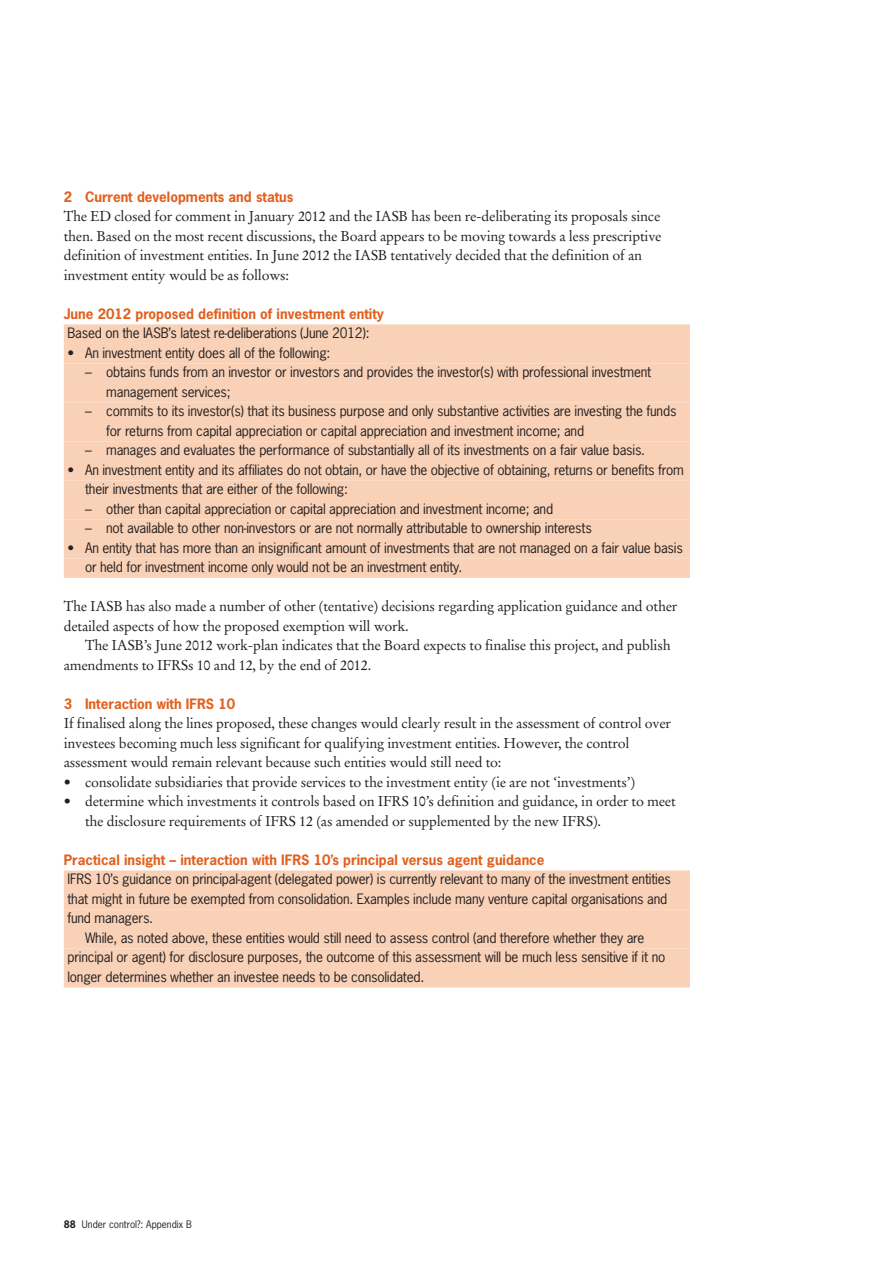
<style>
.page{position:relative;width:893px;height:1263px;background:#fff}
.page>*{position:absolute;margin:0;border:0;box-sizing:border-box;transform-origin:0 0}
.t1{font:14.25px/19.5px "Stempel Garamond";letter-spacing:-.015em;color:#231f20}
.t2{font:13.5px/19.5px "News Gothic";letter-spacing:-.015em;color:#231f20}
.t3{font:700 13.5px "News Gothic";color:#e1601e}
.t4{font:9.75px "News Gothic";color:#231f20}
.s1{font-weight:700}
</style>
<div class="page">
<div style="left:64px;top:324px;width:626px;height:20px;background:#f8d1b7"></div>
<div style="left:64px;top:344px;width:626px;height:19px;background:#f8d1b7"></div>
<div style="left:64px;top:363px;width:626px;height:20px;background:#f8d1b7"></div>
<div style="left:64px;top:383px;width:626px;height:19px;background:#f8d1b7"></div>
<div style="left:64px;top:402px;width:626px;height:20px;background:#f8d1b7"></div>
<div style="left:64px;top:422px;width:626px;height:19px;background:#f8d1b7"></div>
<div style="left:64px;top:441px;width:626px;height:20px;background:#f8d1b7"></div>
<div style="left:64px;top:461px;width:626px;height:19px;background:#f8d1b7"></div>
<div style="left:64px;top:480px;width:626px;height:20px;background:#f8d1b7"></div>
<div style="left:64px;top:500px;width:626px;height:19px;background:#f8d1b7"></div>
<div style="left:64px;top:519px;width:626px;height:20px;background:#f8d1b7"></div>
<div style="left:64px;top:539px;width:626px;height:19px;background:#f8d1b7"></div>
<div style="left:64px;top:558px;width:626px;height:20px;background:#f8d1b7"></div>
<div style="left:64px;top:870px;width:626px;height:20px;background:#f8d1b7"></div>
<div style="left:64px;top:890px;width:626px;height:19px;background:#f8d1b7"></div>
<div style="left:64px;top:909px;width:626px;height:20px;background:#f8d1b7"></div>
<div style="left:64px;top:929px;width:626px;height:19px;background:#f8d1b7"></div>
<div style="left:64px;top:948px;width:626px;height:20px;background:#f8d1b7"></div>
<div style="left:64px;top:968px;width:626px;height:19px;background:#f8d1b7"></div>
<p class="t3" style="left:64px;top:189px;width:231px">2 Current developments and status</p>
<p class="t1" style="left:64px;top:208px;width:599px">The ED closed for comment in January 2012 and the IASB has been re-deliberating its proposals since then. Based on the most recent discussions, the Board appears to be moving towards a less prescriptive definition of investment entities. In June 2012 the IASB tentatively decided that the definition of an investment entity would be as follows:</p>
<p class="t3" style="left:64px;top:306px;width:322px">June 2012 proposed definition of investment entity</p>
<p class="t2" style="left:67px;top:324px;width:304px">Based on the IASB’s latest re-deliberations (June 2012):</p>
<p class="t2" style="left:67px;top:343px;width:265px">• An investment entity does all of the following:</p>
<p class="t2" style="left:106px;top:363px;width:546px;text-indent:-21px">– obtains funds from an investor or investors and provides the investor(s) with professional investment management services;</p>
<p class="t2" style="left:106px;top:402px;width:572px;text-indent:-21px">– commits to its investor(s) that its business purpose and only substantive activities are investing the funds for returns from capital appreciation or capital appreciation and investment income; and</p>
<p class="t2" style="left:85px;top:441px;width:562px">– manages and evaluates the performance of substantially all of its investments on a fair value basis.</p>
<p class="t2" style="left:85px;top:460px;width:600px;text-indent:-18px">• An investment entity and its affiliates do not obtain, or have the objective of obtaining, returns or benefits from their investments that are either of the following:</p>
<p class="t2" style="left:85px;top:499px;width:470px">– other than capital appreciation or capital appreciation and investment income; and</p>
<p class="t2" style="left:85px;top:519px;width:508px">– not available to other non-investors or are not normally attributable to ownership interests</p>
<p class="t2" style="left:85px;top:538px;width:599px;text-indent:-18px">• An entity that has more than an insignificant amount of investments that are not managed on a fair value basis or held for investment income only would not be an investment entity.</p>
<p class="t1" style="left:64px;top:598px;width:615px">The IASB has also made a number of other (tentative) decisions regarding application guidance and other detailed aspects of how the proposed exemption will work.</p>
<p class="t1" style="left:64px;top:637px;width:608px;text-indent:21px">The IASB’s June 2012 work-plan indicates that the Board expects to finalise this project, and publish amendments to IFRSs 10 and 12, by the end of 2012.</p>
<p class="t3" style="left:64px;top:696px;width:173px">3 Interaction with IFRS 10</p>
<p class="t1" style="left:64px;top:715px;width:609px">If finalised along the lines proposed, these changes would clearly result in the assessment of control over investees becoming much less significant for qualifying investment entities. However, the control assessment would remain relevant because such entities would still need to:</p>
<p class="t1" style="left:64px;top:773px;width:573px">• consolidate subsidiaries that provide services to the investment entity (ie are not ‘investments’)</p>
<p class="t1" style="left:85px;top:793px;width:592px;text-indent:-21px">• determine which investments it controls based on IFRS 10’s definition and guidance, in order to meet the disclosure requirements of IFRS 12 (as amended or supplemented by the new IFRS).</p>
<p class="t3" style="left:64px;top:852px;width:482px">Practical insight – interaction with IFRS 10’s principal versus agent guidance</p>
<p class="t2" style="left:67px;top:870px;width:605px">IFRS 10’s guidance on principal-agent (delegated power) is currently relevant to many of the investment entities</p>
<p class="t2" style="left:67px;top:889px;width:601px">that might in future be exempted from consolidation. Examples include many venture capital organisations and</p>
<p class="t2" style="left:67px;top:909px;width:87px">fund managers.</p>
<p class="t2" style="left:85px;top:928px;width:561px">While, as noted above, these entities would still need to assess control (and therefore whether they are</p>
<p class="t2" style="left:67px;top:948px;width:599px">principal or agent) for disclosure purposes, the outcome of this assessment will be much less sensitive if it no</p>
<p class="t2" style="left:67px;top:967px;width:358px">longer determines whether an investee needs to be consolidated.</p>
<p class="t4" style="left:64px;top:1219px;width:130px"><span class="s1">88</span> Under control?: Appendix B</p>
</div>
